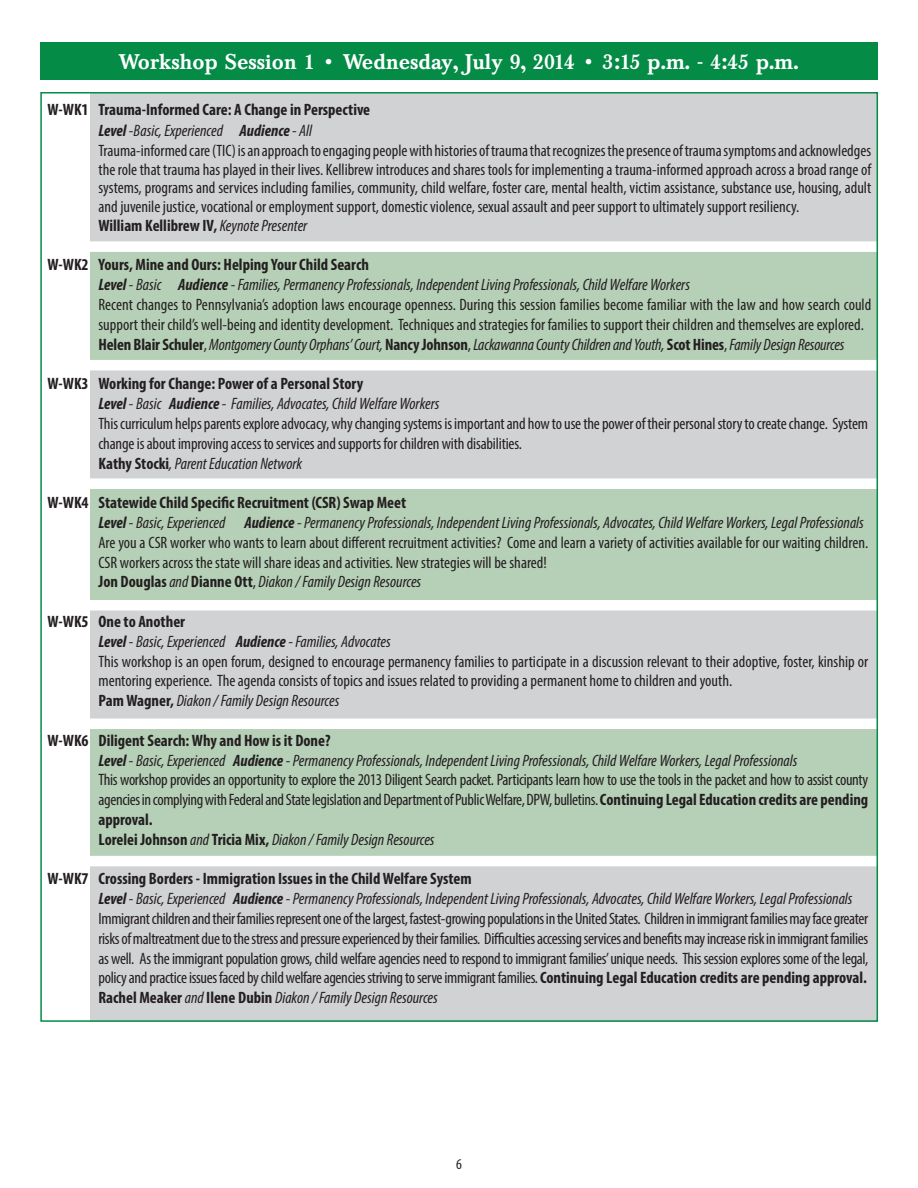
<style>
.page{position:relative;width:918px;height:1188px;background:#fff}
.page>*{position:absolute;margin:0;border:0;box-sizing:border-box;transform-origin:0 0}
.t1{font:500 21px "Baskerville BE";color:#fff}
.t2{font:condensed 16.5px/19.8px "Myriad Pro";letter-spacing:-.005em;color:#231f20}
.t3{font:condensed 15px "Myriad Pro";color:#231f20}
.s1{font-weight:700}
.s2{font-weight:700;font-style:italic}
.s3{font-style:italic}
</style>
<div class="page">
<div style="left:90px;top:859px;width:787px;height:162px;background:#d1d2d4"></div>
<div style="left:90px;top:726px;width:787px;height:133px;background:#b6cfb7"></div>
<div style="left:90px;top:484px;width:787px;height:121px;background:#b6cfb7"></div>
<div style="left:90px;top:247px;width:787px;height:118px;background:#b6cfb7"></div>
<div style="left:90px;top:602px;width:787px;height:122px;background:#d1d2d4"></div>
<div style="left:90px;top:365px;width:787px;height:119px;background:#d1d2d4"></div>
<div style="left:90px;top:92px;width:787px;height:152px;background:#d1d2d4"></div>
<div style="left:40px;top:42px;width:837px;height:38px;background:#048b46"></div>
<div style="left:47px;top:241px;width:830px;height:11px;background:#fff"></div>
<div style="left:48px;top:360px;width:843px;height:10px;background:#fff"></div>
<div style="left:40px;top:478px;width:843px;height:11px;background:#fff"></div>
<div style="left:40px;top:718px;width:843px;height:11px;background:#fff"></div>
<div style="left:42px;top:600px;width:843px;height:10px;background:#fff"></div>
<div style="left:42px;top:856px;width:843px;height:10px;background:#fff"></div>
<p class="t1" style="left:119px;top:49px;width:681px">Workshop Session 1 • Wednesday, July 9, 2014 • 3:15 p.m. - 4:45 p.m.</p>
<p class="t2" style="left:98px;top:99px;width:774px;line-height:20.2px;text-indent:-51px"><span class="s1">W-WK1 Trauma-Informed Care: A Change in Perspective<br></span><span class="s2">Level</span> <span class="s3">-Basic, Experienced</span> <span class="s2">Audience</span> <span class="s3">- All<br></span>Trauma-informed care (TIC) is an approach to engaging people with histories of trauma that recognizes the presence of trauma symptoms and acknowledges</p>
<p class="t2" style="left:98px;top:159px;width:774px;line-height:18.8px">the role that trauma has played in their lives. Kellibrew introduces and shares tools for implementing a trauma-informed approach across a broad range of systems, programs and services including families, community, child welfare, foster care, mental health, victim assistance, substance use, housing, adult and juvenile justice, vocational or employment support, domestic violence, sexual assault and peer support to ultimately support resiliency.<br><span class="s1">William Kellibrew IV,</span> <span class="s3">Keynote Presenter</span></p>
<p class="t2" style="left:98px;top:255px;width:774px;text-indent:-51px"><span class="s1">W-WK2 Yours, Mine and Ours: Helping Your Child Search<br></span><span class="s2">Level</span> <span class="s3">- Basic</span> <span class="s2">Audience</span> <span class="s3">- Families, Permanency Professionals, Independent Living Professionals, Child Welfare Workers<br></span>Recent changes to Pennsylvania’s adoption laws encourage openness. During this session families become familiar with the law and how search could support their child’s well-being and identity development. Techniques and strategies for families to support their children and themselves are explored.<br><span class="s1">Helen Blair Schuler</span>, <span class="s3">Montgomery County Orphans’ Court,</span> <span class="s1">Nancy Johnson</span>, <span class="s3">Lackawanna County Children and Youth,</span> <span class="s1">Scot Hines</span>, <span class="s3">Family Design Resources</span></p>
<p class="t2" style="left:98px;top:374px;width:771px;text-indent:-51px"><span class="s1">W-WK3 Working for Change: Power of a Personal Story<br></span><span class="s2">Level</span> <span class="s3">- Basic</span> <span class="s2">Audience</span> <span class="s3">- Families, Advocates, Child Welfare Workers<br></span>This curriculum helps parents explore advocacy, why changing systems is important and how to use the power of their personal story to create change. System change is about improving access to services and supports for children with disabilities.<br><span class="s1">Kathy Stocki</span><span class="s3">, Parent Education Network</span></p>
<p class="t2" style="left:98px;top:492px;width:771px;text-indent:-51px"><span class="s1">W-WK4 Statewide Child Specific Recruitment (CSR) Swap Meet<br></span><span class="s2">Level</span> <span class="s3">- Basic, Experienced</span> <span class="s2">Audience</span> <span class="s3">- Permanency Professionals, Independent Living Professionals, Advocates, Child Welfare Workers, Legal Professionals </span>Are you a CSR worker who wants to learn about different recruitment activities? Come and learn a variety of activities available for our waiting children.<br>CSR workers across the state will share ideas and activities. New strategies will be shared!<br><span class="s1">Jon Douglas</span> <span class="s3">and</span> <span class="s1">Dianne Ott</span>, <span class="s3">Diakon / Family Design Resources</span></p>
<p class="t2" style="left:98px;top:611px;width:771px;text-indent:-51px"><span class="s1">W-WK5 One to Another<br></span><span class="s2">Level</span> <span class="s3">- Basic, Experienced</span> <span class="s2">Audience</span> <span class="s3">- Families, Advocates<br></span>This workshop is an open forum, designed to encourage permanency families to participate in a discussion relevant to their adoptive, foster, kinship or mentoring experience. The agenda consists of topics and issues related to providing a permanent home to children and youth.<br><span class="s1">Pam Wagner,</span> <span class="s3">Diakon / Family Design Resources</span></p>
<p class="t2" style="left:98px;top:730px;width:771px;text-indent:-51px"><span class="s1">W-WK6 Diligent Search: Why and How is it Done?<br></span><span class="s2">Level</span> <span class="s3">- Basic, Experienced</span> <span class="s2">Audience</span> <span class="s3">- Permanency Professionals, Independent Living Professionals, Child Welfare Workers, Legal Professionals<br></span>This workshop provides an opportunity to explore the 2013 Diligent Search packet. Participants learn how to use the tools in the packet and how to assist county agencies in complying with Federal and State legislation and Department of Public Welfare, DPW, bulletins. <span class="s1">Continuing Legal Education credits are pending approval.<br>Lorelei Johnson</span> <span class="s3">and</span> <span class="s1">Tricia Mix,</span> <span class="s3">Diakon / Family Design Resources</span></p>
<p class="t2" style="left:98px;top:869px;width:771px;text-indent:-51px"><span class="s1">W-WK7 Crossing Borders - Immigration Issues in the Child Welfare System<br></span><span class="s2">Level</span> <span class="s3">- Basic, Experienced</span> <span class="s2">Audience</span> <span class="s3">- Permanency Professionals, Independent Living Professionals, Advocates, Child Welfare Workers, Legal Professionals </span>Immigrant children and their families represent one of the largest, fastest-growing populations in the United States. Children in immigrant families may face greater risks of maltreatment due to the stress and pressure experienced by their families. Difficulties accessing services and benefits may increase risk in immigrant families as well. As the immigrant population grows, child welfare agencies need to respond to immigrant families’ unique needs. This session explores some of the legal, policy and practice issues faced by child welfare agencies striving to serve immigrant families. <span class="s1">Continuing Legal Education credits are pending approval.<br>Rachel Meaker</span> <span class="s3">and</span> <span class="s1">Ilene Dubin</span> <span class="s3">Diakon / Family Design Resources</span></p>
<p class="t3" style="left:456px;top:1155px;width:7px">6</p>
</div>
